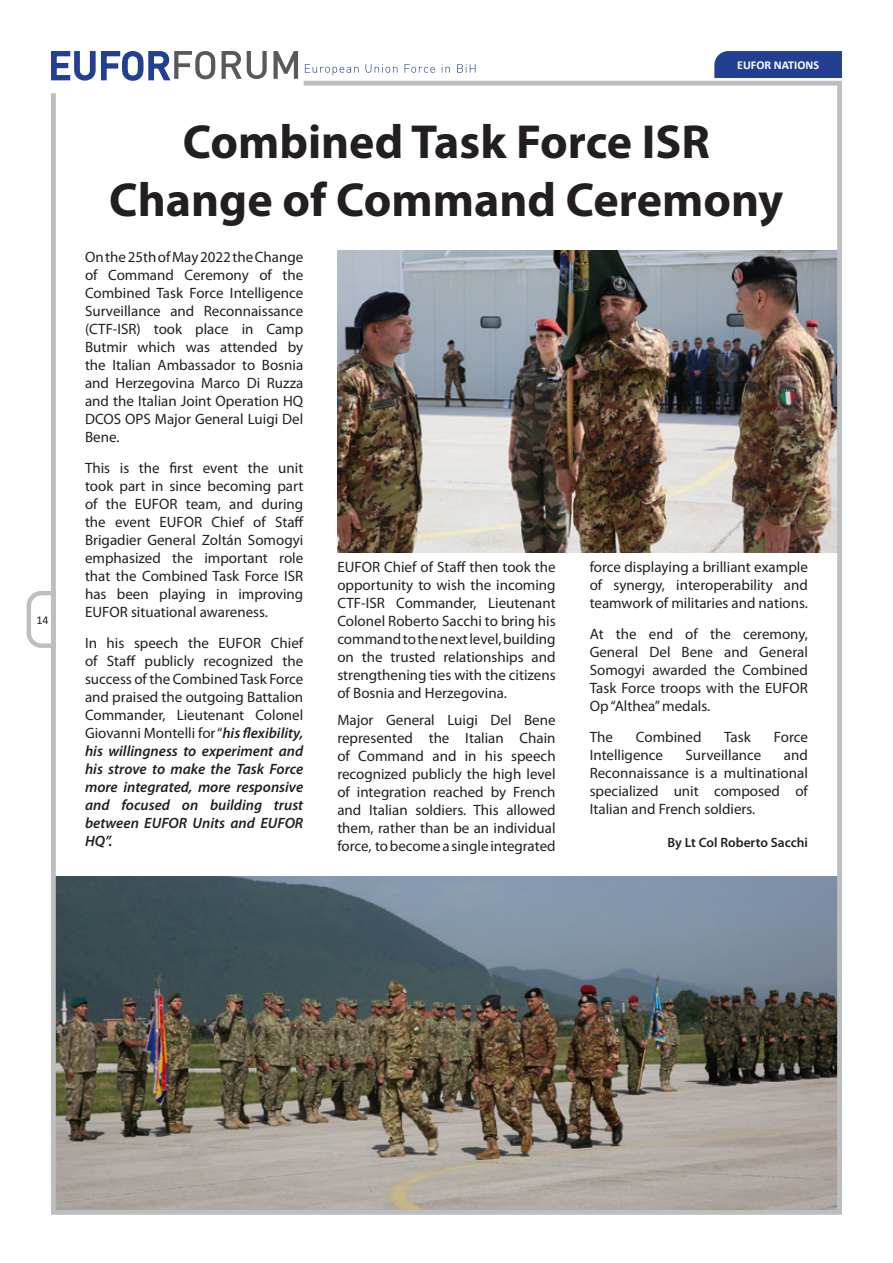
<style>
.page{position:relative;width:893px;height:1263px;background:#fff}
.page>*{position:absolute;margin:0;border:0;box-sizing:border-box;transform-origin:0 0}
.title_center{font:700 48px/57.6px "Myriad Pro";color:#231f20;text-align:center}
.t1{font:15px/18px "Myriad Pro";color:#231f20;text-align:justify}
.author{font:600 13.5px "Myriad Pro";color:#231f20}
.t2{font:700 12px "Calibri";color:#fff}
.t3{font:12px "Calibri";color:#231f20}
.s1{font-weight:600;font-style:italic}
</style>
<div class="page">
<svg style="left:222px;top:51px;width:45px;height:28px"></svg>
<svg style="left:273px;top:51px;width:25px;height:28px"></svg>
<svg style="left:51px;top:51px;width:164px;height:30px"></svg>
<svg style="left:305px;top:64px;width:53px;height:11px"></svg>
<svg style="left:366px;top:64px;width:31px;height:9px"></svg>
<svg style="left:405px;top:64px;width:30px;height:9px"></svg>
<svg style="left:442px;top:64px;width:8px;height:9px"></svg>
<svg style="left:457px;top:64px;width:18px;height:9px"></svg>
<svg style="left:26px;top:591px;width:25px;height:57px"></svg>
<div style="left:714px;top:51px;width:128px;height:27px;background:#233f91"></div>
<img style="left:51px;top:81px;width:791px;height:1134px">
<p class="t3" style="left:36px;top:612px;width:14px">14</p>
<p class="t2" style="left:737px;top:57px;width:83px">EUFOR NATIONS</p>
<p class="title_center" style="left:109px;top:112px;width:676px">Combined Task Force ISR<br>Change of Command Ceremony</p>
<p class="t1" style="left:85px;top:248px;width:220px">On the 25th of May 2022 the Change of Command Ceremony of the Combined Task Force Intelligence Surveillance and Reconnaissance (CTF-ISR) took place in Camp Butmir which was attended by the Italian Ambassador to Bosnia and Herzegovina Marco Di Ruzza and the Italian Joint Operation HQ DCOS OPS Major General Luigi Del Bene.</p>
<p class="t1" style="left:85px;top:459px;width:220px">This is the first event the unit took part in since becoming part of the EUFOR team, and during the event EUFOR Chief of Staff Brigadier General Zoltán Somogyi emphasized the important role that the Combined Task Force ISR has been playing in improving EUFOR situational awareness.</p>
<p class="t1" style="left:85px;top:633px;width:220px">In his speech the EUFOR Chief of Staff publicly recognized the success of the Combined Task Force and praised the outgoing Battalion Commander, Lieutenant Colonel Giovanni Montelli for “<span class="s1">his flexibility, his willingness to experiment and his strove to make the Task Force more integrated, more responsive and focused on building trust between EUFOR Units and EUFOR HQ”.</span></p>
<p class="t1" style="left:337px;top:558px;width:220px">EUFOR Chief of Staff then took the opportunity to wish the incoming CTF-ISR Commander, Lieutenant Colonel Roberto Sacchi to bring his command to the next level, building on the trusted relationships and strengthening ties with the citizens of Bosnia and Herzegovina.</p>
<p class="t1" style="left:337px;top:710px;width:220px">Major General Luigi Del Bene represented the Italian Chain of Command and in his speech recognized publicly the high level of integration reached by French and Italian soldiers. This allowed them, rather than be an individual force, to become a single integrated</p>
<p class="t1" style="left:590px;top:558px;width:220px">force displaying a brilliant example of synergy, interoperability and teamwork of militaries and nations.</p>
<p class="t1" style="left:590px;top:624px;width:220px">At the end of the ceremony, General Del Bene and General Somogyi awarded the Combined Task Force troops with the EUFOR Op “Althea” medals.</p>
<p class="t1" style="left:590px;top:727px;width:25px">The</p>
<p class="t1" style="left:636px;top:727px;width:67px">Combined</p>
<p class="t1" style="left:724px;top:727px;width:28px">Task</p>
<p class="t1" style="left:774px;top:727px;width:35px">Force</p>
<p class="t1" style="left:590px;top:745px;width:75px">Intelligence</p>
<p class="t1" style="left:686px;top:745px;width:77px">Surveillance</p>
<p class="t1" style="left:590px;top:745px;width:220px;text-indent:194px">and Reconnaissance is a multinational specialized unit composed of Italian and French soldiers.</p>
<p class="author" style="left:667px;top:834px;width:142px">By Lt Col Roberto Sacchi</p>
</div>
